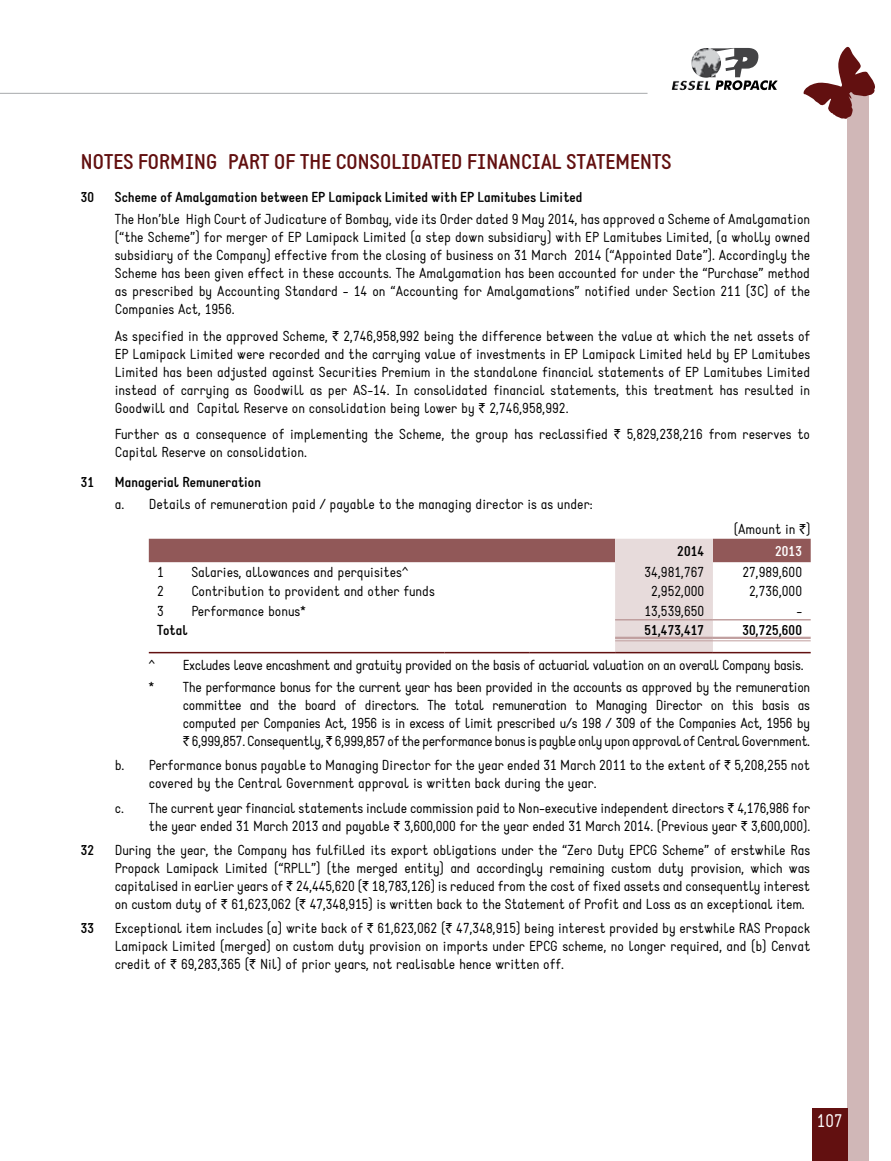
<style>
.page{position:relative;width:891px;height:1161px;background:#fff}
.page>*{position:absolute;margin:0;border:0;box-sizing:border-box;transform-origin:0 0}
.t1{font:700 21px "Static";color:#621010}
.t2{font:18px "Static";color:#fff}
.t3{font:14.25px/18px "Static";color:#000;text-align:justify}
.t4{font:14.25px/22.2px "Static";letter-spacing:-.025em;color:#000}
.t5{font:700 14.25px "Static";color:#000}
.t6{font:700 14.25px "Static";color:#fff}
.s1{font-weight:700}
.s2{font-family:"Rupee"}
</style>
<div class="page">
<div style="left:847px;top:81px;width:22px;height:1080px;background:#d0b7b7"></div>
<svg style="left:803px;top:46px;width:72px;height:73px"></svg>
<svg style="left:721px;top:48px;width:56px;height:42px"></svg>
<img style="left:672px;top:48px;width:49px;height:42px">
<hr style="left:0;top:93px;width:648px;height:1px;background:#a7a9ac">
<div style="left:812px;top:1109px;width:35px;height:52px;background:#621010"></div>
<svg style="left:149px;top:539px;width:662px;height:113px"></svg>
<hr style="left:615px;top:619px;width:98px;height:2px;background:#c09f9f">
<hr style="left:615px;top:637px;width:98px;height:2px;background:#c09f9f">
<hr style="left:615px;top:640px;width:98px;height:1px;background:#c09f9f">
<hr style="left:713px;top:619px;width:98px;height:2px;background:#c09f9f">
<hr style="left:713px;top:637px;width:98px;height:2px;background:#c09f9f">
<hr style="left:713px;top:640px;width:98px;height:1px;background:#c09f9f">
<hr style="left:149px;top:652px;width:295px;height:1px;background:#621010">
<hr style="left:444px;top:652px;width:86px;height:1px;background:#621010">
<hr style="left:530px;top:652px;width:85px;height:1px;background:#621010">
<hr style="left:615px;top:652px;width:98px;height:1px;background:#621010">
<hr style="left:713px;top:652px;width:98px;height:1px;background:#621010">
<h1 class="t1" style="left:81px;top:149px;width:592px">Notes forming part of the consolidated financial statements</h1>
<p class="t5" style="left:81px;top:188px;width:15px">30</p>
<p class="t3" style="left:115px;top:186px;width:697px;line-height:22.2px"><span class="s1">Scheme of Amalgamation between EP Lamipack Limited with EP Lamitubes Limited<br></span>The Hon’ble High Court of Judicature of Bombay, vide its Order dated 9 May 2014, has approved a Scheme of Amalgamation</p>
<p class="t3" style="left:115px;top:229px;width:697px">(“the Scheme”) for merger of EP Lamipack Limited (a step down subsidiary) with EP Lamitubes Limited, (a wholly owned subsidiary of the Company) effective from the closing of business on 31 March 2014 (“Appointed Date”). Accordingly the Scheme has been given effect in these accounts. The Amalgamation has been accounted for under the “Purchase” method as prescribed by Accounting Standard - 14 on “Accounting for Amalgamations” notified under Section 211 (3C) of the Companies Act, 1956.</p>
<p class="t3" style="left:115px;top:327px;width:697px">As specified in the approved Scheme, <span class="s2">`</span> 2,746,958,992 being the difference between the value at which the net assets of EP Lamipack Limited were recorded and the carrying value of investments in EP Lamipack Limited held by EP Lamitubes Limited has been adjusted against Securities Premium in the standalone financial statements of EP Lamitubes Limited instead of carrying as Goodwill as per AS-14. In consolidated financial statements, this treatment has resulted in Goodwill and Capital Reserve on consolidation being lower by <span class="s2">`</span> 2,746,958,992.</p>
<p class="t3" style="left:115px;top:426px;width:697px">Further as a consequence of implementing the Scheme, the group has reclassified <span class="s2">`</span> 5,829,238,216 from reserves to<br>Capital Reserve on consolidation.</p>
<p class="t5" style="left:81px;top:473px;width:15px">31</p>
<p class="t3" style="left:115px;top:471px;width:479px;line-height:22.2px"><span class="s1">Managerial Remuneration<br></span>a. Details of remuneration paid / payable to the managing director is as under:</p>
<p class="t3" style="left:734px;top:521px;width:78px">(Amount in <span class="s2">`</span>)</p>
<p class="t5" style="left:677px;top:542px;width:29px">2014</p>
<p class="t6" style="left:775px;top:542px;width:29px">2013</p>
<p class="t3" style="left:157px;top:564px;width:8px">1</p>
<p class="t3" style="left:191px;top:564px;width:219px">Salaries, allowances and perquisites^</p>
<p class="t3" style="left:645px;top:564px;width:61px">34,981,767</p>
<p class="t3" style="left:742px;top:564px;width:61px">27,989,600</p>
<p class="t3" style="left:157px;top:583px;width:8px">2</p>
<p class="t3" style="left:191px;top:583px;width:245px">Contribution to provident and other funds</p>
<p class="t3" style="left:651px;top:583px;width:55px">2,952,000</p>
<p class="t3" style="left:749px;top:583px;width:55px">2,736,000</p>
<p class="t3" style="left:157px;top:602px;width:8px">3</p>
<p class="t3" style="left:191px;top:602px;width:116px">Performance bonus*</p>
<p class="t3" style="left:645px;top:602px;width:61px">13,539,650</p>
<p class="t3" style="left:796px;top:602px;width:7px">-</p>
<p class="t5" style="left:157px;top:621px;width:32px">Total</p>
<p class="t5" style="left:645px;top:621px;width:61px">51,473,417</p>
<p class="t5" style="left:742px;top:621px;width:61px">30,725,600</p>
<p class="t3" style="left:149px;top:656px;width:8px">^</p>
<p class="t4" style="left:149px;top:654px;width:663px;text-indent:34px">Excludes leave encashment and gratuity provided on the basis of actuarial valuation on an overall Company basis. * The performance bonus for the current year has been provided in the accounts as approved by the remuneration</p>
<p class="t3" style="left:183px;top:696px;width:629px">committee and the board of directors. The total remuneration to Managing Director on this basis as computed per Companies Act, 1956 is in excess of limit prescribed u/s 198 / 309 of the Companies Act, 1956 by <span class="s2">`</span> 6,999,857. Consequently, <span class="s2">`</span> 6,999,857 of the performance bonus is payble only upon approval of Central Government.</p>
<p class="t3" style="left:149px;top:757px;width:663px;text-indent:-34px">b. Performance bonus payable to Managing Director for the year ended 31 March 2011 to the extent of <span class="s2">`</span> 5,208,255 not covered by the Central Government approval is written back during the year.</p>
<p class="t3" style="left:115px;top:799px;width:697px;text-align:right">c. The current year financial statements include commission paid to Non-executive independent directors <span class="s2">`</span> 4,176,986 for the year ended 31 March 2013 and payable <span class="s2">`</span> 3,600,000 for the year ended 31 March 2014. (Previous year <span class="s2">`</span> 3,600,000).</p>
<p class="t5" style="left:81px;top:842px;width:15px">32</p>
<p class="t3" style="left:115px;top:841px;width:697px">During the year, the Company has fulfilled its export obligations under the “Zero Duty EPCG Scheme” of erstwhile Ras Propack Lamipack Limited (“RPLL”) (the merged entity) and accordingly remaining custom duty provision, which was capitalised in earlier years of <span class="s2">`</span> 24,445,620 (<span class="s2">`</span> 18,783,126) is reduced from the cost of fixed assets and consequently interest on custom duty of <span class="s2">`</span> 61,623,062 (<span class="s2">`</span> 47,348,915) is written back to the Statement of Profit and Loss as an exceptional item.</p>
<p class="t5" style="left:81px;top:920px;width:15px">33</p>
<p class="t3" style="left:115px;top:920px;width:697px">Exceptional item includes (a) write back of <span class="s2">`</span> 61,623,062 (<span class="s2">`</span> 47,348,915) being interest provided by erstwhile RAS Propack Lamipack Limited (merged) on custom duty provision on imports under EPCG scheme, no longer required, and (b) Cenvat credit of <span class="s2">`</span> 69,283,365 (<span class="s2">`</span> Nil) of prior years, not realisable hence written off.</p>
<p class="t2" style="left:817px;top:1110px;width:27px">107</p>
</div>
